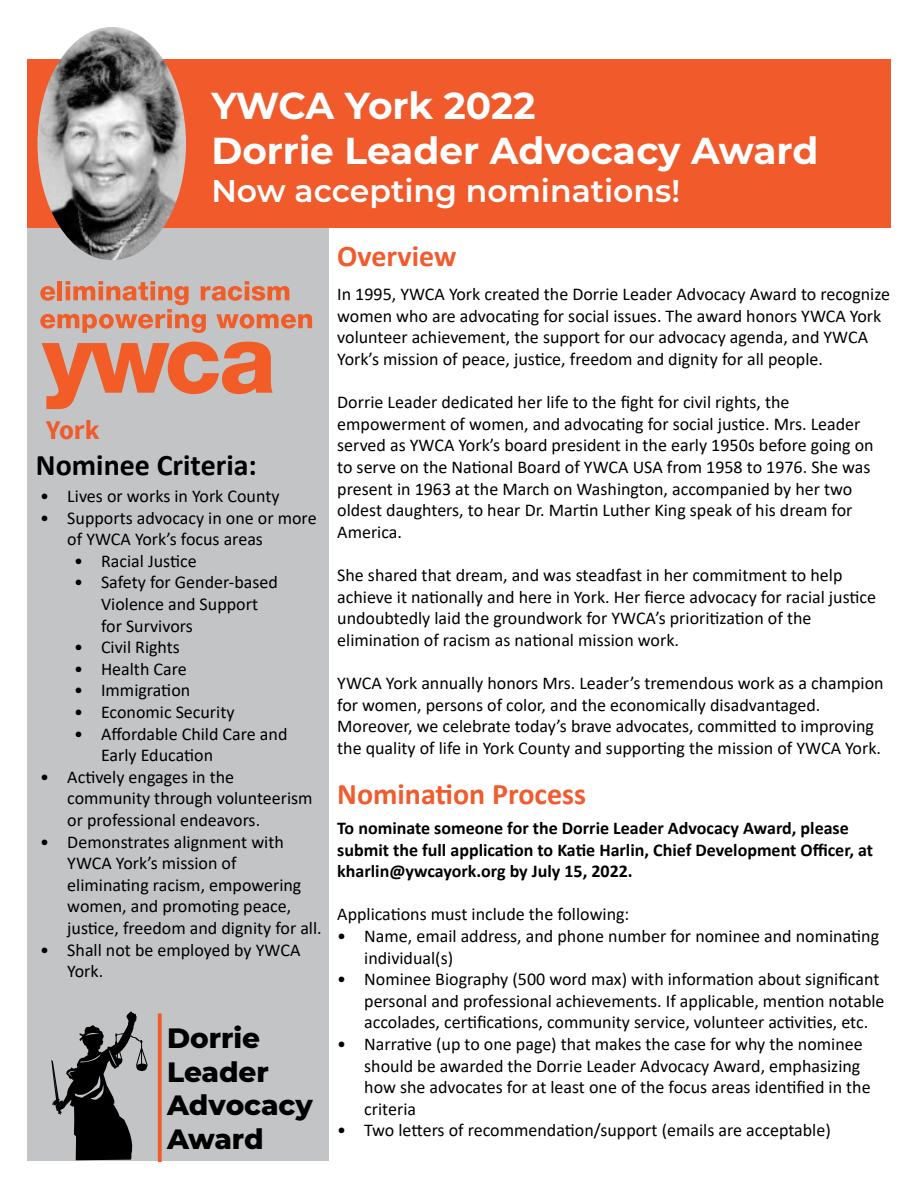
<style>
.page{position:relative;width:918px;height:1188px;background:#fff}
.page>*{position:absolute;margin:0;border:0;box-sizing:border-box;transform-origin:0 0}
.t1{font:700 37.5px/45px "Montserrat";letter-spacing:-.005em;color:#fff}
.t2{font:600 31.5px "Montserrat";color:#fff}
.t3{font:700 30px "Calibri";color:#f15b2d}
.t4{font:700 30px "Calibri";color:#000}
.t5{font:800 27.9px/33.6px "Montserrat";color:#000}
.t6{font:700 27px "Source Sans Pro";color:#f15a2b}
.t7{font:18px/21.6px "Calibri";color:#000}
.t8{font:700 18px/21.6px "Calibri";color:#000}
</style>
<div class="page">
<div style="left:27px;top:174px;width:301px;height:987px;background:#c2c4c6"></div>
<div style="left:27px;top:59px;width:864px;height:169px;background:#f15b2c"></div>
<svg style="left:40px;top:281px;width:272px;height:52px"></svg>
<svg style="left:42px;top:342px;width:231px;height:67px"></svg>
<img style="left:38px;top:27px;width:148px;height:233px">
<svg style="left:158px;top:1013px;width:4px;height:149px"></svg>
<svg style="left:51px;top:1012px;width:97px;height:148px"></svg>
<h1 class="t1" style="left:211px;top:82px;width:608px">YWCA York 2022<br>Dorrie Leader Advocacy Award</h1>
<h2 class="t2" style="left:211px;top:169px;width:470px">Now accepting nominations!</h2>
<h3 class="t6" style="left:46px;top:412px;width:55px">York</h3>
<h3 class="t4" style="left:36px;top:444px;width:222px">Nominee Criteria:</h3>
<p class="t7" style="left:40px;top:485px;width:241px">• Lives or works in York County</p>
<p class="t7" style="left:67px;top:506px;width:251px;text-indent:-27px">• Supports advocacy in one or more of YWCA York’s focus areas</p>
<p class="t7" style="left:74px;top:550px;width:124px">• Racial Justice</p>
<p class="t7" style="left:101px;top:571px;width:178px;text-indent:-27px">• Safety for Gender-based<br>Violence and Support for Survivors</p>
<p class="t7" style="left:74px;top:636px;width:107px">• Civil Rights</p>
<p class="t7" style="left:74px;top:658px;width:114px">• Health Care</p>
<p class="t7" style="left:74px;top:679px;width:118px">• Immigration</p>
<p class="t7" style="left:74px;top:701px;width:162px">• Economic Security</p>
<p class="t7" style="left:101px;top:722px;width:188px;text-indent:-27px">• Affordable Child Care and<br>Early Education</p>
<p class="t7" style="left:67px;top:766px;width:247px;text-indent:-27px">• Actively engages in the community through volunteerism or professional endeavors.</p>
<p class="t7" style="left:67px;top:830px;width:256px;text-indent:-27px">• Demonstrates alignment with<br>YWCA York’s mission of eliminating racism, empowering women, and promoting peace, justice, freedom and dignity for all.</p>
<p class="t7" style="left:67px;top:938px;width:235px;text-indent:-27px">• Shall not be employed by YWCA<br>York.</p>
<h3 class="t5" style="left:167px;top:1020px;width:147px">Dorrie<br>Leader<br>Advocacy<br>Award</h3>
<h3 class="t3" style="left:337px;top:235px;width:121px">Overview</h3>
<p class="t7" style="left:337px;top:283px;width:554px">In 1995, YWCA York created the Dorrie Leader Advocacy Award to recognize women who are advocating for social issues. The award honors YWCA York volunteer achievement, the support for our advocacy agenda, and YWCA York’s mission of peace, justice, freedom and dignity for all people.</p>
<p class="t7" style="left:337px;top:391px;width:538px">Dorrie Leader dedicated her life to the fight for civil rights, the empowerment of women, and advocating for social justice. Mrs. Leader served as YWCA York’s board president in the early 1950s before going on to serve on the National Board of YWCA USA from 1958 to 1976. She was present in 1963 at the March on Washington, accompanied by her two oldest daughters, to hear Dr. Martin Luther King speak of his dream for America.</p>
<p class="t7" style="left:337px;top:564px;width:540px">She shared that dream, and was steadfast in her commitment to help achieve it nationally and here in York. Her fierce advocacy for racial justice undoubtedly laid the groundwork for YWCA’s prioritization of the elimination of racism as national mission work.</p>
<p class="t7" style="left:337px;top:672px;width:548px">YWCA York annually honors Mrs. Leader’s tremendous work as a champion for women, persons of color, and the economically disadvantaged.<br>Moreover, we celebrate today’s brave advocates, committed to improving the quality of life in York County and supporting the mission of YWCA York.</p>
<h3 class="t3" style="left:337px;top:773px;width:250px">Nomination Process</h3>
<p class="t8" style="left:337px;top:817px;width:537px">To nominate someone for the Dorrie Leader Advocacy Award, please submit the full application to Katie Harlin, Chief Development Officer, at kharlin@ywcayork.org by July 15, 2022.</p>
<p class="t7" style="left:337px;top:903px;width:294px">Applications must include the following:</p>
<p class="t7" style="left:364px;top:925px;width:516px;text-indent:-27px">• Name, email address, and phone number for nominee and nominating individual(s)</p>
<p class="t7" style="left:364px;top:968px;width:522px;text-indent:-27px">• Nominee Biography (500 word max) with information about significant personal and professional achievements. If applicable, mention notable accolades, certifications, community service, volunteer activities, etc.</p>
<p class="t7" style="left:364px;top:1033px;width:508px;text-indent:-27px">• Narrative (up to one page) that makes the case for why the nominee should be awarded the Dorrie Leader Advocacy Award, emphasizing how she advocates for at least one of the focus areas identified in the criteria</p>
<p class="t7" style="left:337px;top:1119px;width:495px">• Two letters of recommendation/support (emails are acceptable)</p>
</div>
